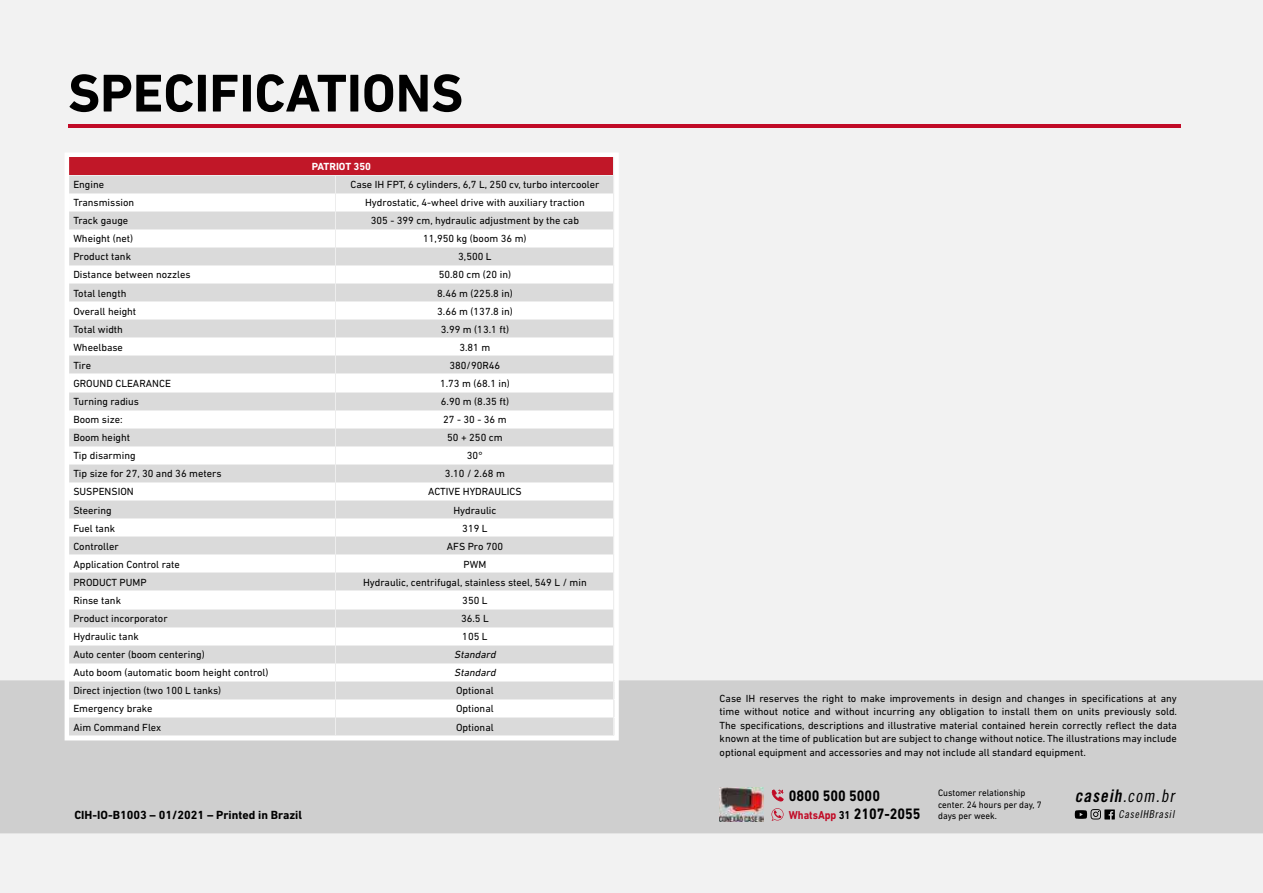
<style>
.page{position:relative;width:1263px;height:893px;background:#f2f2f2}
.page>*{position:absolute;margin:0;border:0;box-sizing:border-box;transform-origin:0 0}
.t1{font:700 54px "DIN Next LT Pro";color:#000}
.t2{font:italic 17.4px "Trade Gothic LT Std Cn 18";color:#000}
.t3{font:700 15.45px/18.5px "DIN Next LT Pro";color:#000;scale:.9 1}
.t4{font:700 12px "DIN Next LT Pro";color:#000}
.t5{font:italic 10.95px "Trade Gothic LT Std Cn 18";color:#000}
.t6{font:10.5px/13.5px "DIN Next LT Pro";color:#000;text-align:justify}
.t7{font:italic 10.5px "DIN Next LT Pro";color:#000}
.t8{font:700 10.5px "DIN Next LT Pro";color:#fff}
.t9{font:9.45px/11.4px "DIN Next LT Pro";color:#000;scale:.96 1}
.s1{font-size:11.7px;color:#c10a25}
.s2{font-size:11.7px}
.s3{font-family:"Trade Gothic LT Std Bd Cn 20"}
</style>
<div class="page">
<div style="left:0;top:680px;width:1263px;height:153px;background:#cfcfcf"></div>
<hr style="left:68px;top:124px;width:1112px;height:3px;background:#c10a27">
<svg style="left:1075px;top:809px;width:40px;height:10px"></svg>
<img style="left:720px;top:787px;width:43px;height:34px">
<svg style="left:771px;top:808px;width:12px;height:13px"></svg>
<svg style="left:771px;top:790px;width:12px;height:12px"></svg>
<svg style="left:65px;top:153px;width:554px;height:587px"></svg>
<h1 class="t1" style="left:68px;top:62px;width:397px">SPECIFICATIONS</h1>
<p class="t8" style="left:312px;top:160px;width:61px">PATRIOT 350</p>
<p class="t6" style="left:73px;top:178px;width:32px">Engine</p>
<p class="t6" style="left:350px;top:178px;width:251px">Case IH FPT, 6 cylinders, 6,7 L, 250 cv, turbo intercooler</p>
<p class="t6" style="left:73px;top:196px;width:62px">Transmission</p>
<p class="t6" style="left:365px;top:196px;width:221px">Hydrostatic, 4-wheel drive with auxiliary traction</p>
<p class="t6" style="left:73px;top:214px;width:57px">Track gauge</p>
<p class="t6" style="left:371px;top:214px;width:210px">305 - 399 cm, hydraulic adjustment by the cab</p>
<p class="t6" style="left:73px;top:232px;width:61px">Wheight (net)</p>
<p class="t6" style="left:423px;top:232px;width:105px">11,950 kg (boom 36 m)</p>
<p class="t6" style="left:73px;top:250px;width:59px">Product tank</p>
<p class="t6" style="left:458px;top:250px;width:35px">3,500 L</p>
<p class="t6" style="left:73px;top:268px;width:119px">Distance between nozzles</p>
<p class="t6" style="left:439px;top:268px;width:74px">50.80 cm (20 in)</p>
<p class="t6" style="left:73px;top:286px;width:55px">Total length</p>
<p class="t6" style="left:437px;top:286px;width:77px">8.46 m (225.8 in)</p>
<p class="t6" style="left:73px;top:304px;width:64px">Overall height</p>
<p class="t6" style="left:437px;top:304px;width:77px">3.66 m (137.8 in)</p>
<p class="t6" style="left:73px;top:322px;width:51px">Total width</p>
<p class="t6" style="left:441px;top:322px;width:70px">3.99 m (13.1 ft)</p>
<p class="t6" style="left:73px;top:340px;width:51px">Wheelbase</p>
<p class="t6" style="left:459px;top:340px;width:32px">3.81 m</p>
<p class="t6" style="left:73px;top:358px;width:19px">Tire</p>
<p class="t6" style="left:450px;top:358px;width:52px">380/90R46</p>
<p class="t6" style="left:73px;top:376px;width:99px">GROUND CLEARANCE</p>
<p class="t6" style="left:440px;top:376px;width:71px">1.73 m (68.1 in)</p>
<p class="t6" style="left:73px;top:395px;width:67px">Turning radius</p>
<p class="t6" style="left:441px;top:395px;width:70px">6.90 m (8.35 ft)</p>
<p class="t6" style="left:73px;top:413px;width:51px">Boom size:</p>
<p class="t6" style="left:443px;top:413px;width:65px">27 - 30 - 36 m</p>
<p class="t6" style="left:73px;top:431px;width:58px">Boom height</p>
<p class="t6" style="left:447px;top:431px;width:57px">50 + 250 cm</p>
<p class="t6" style="left:73px;top:449px;width:64px">Tip disarming</p>
<p class="t6" style="left:467px;top:449px;width:18px">30°</p>
<p class="t6" style="left:73px;top:467px;width:150px">Tip size for 27, 30 and 36 meters</p>
<p class="t6" style="left:445px;top:467px;width:61px">3.10 / 2.68 m</p>
<p class="t6" style="left:73px;top:485px;width:62px">SUSPENSION</p>
<p class="t6" style="left:428px;top:485px;width:95px">ACTIVE HYDRAULICS</p>
<p class="t6" style="left:73px;top:503px;width:40px">Steering</p>
<p class="t6" style="left:453px;top:503px;width:45px">Hydraulic</p>
<p class="t6" style="left:73px;top:521px;width:43px">Fuel tank</p>
<p class="t6" style="left:462px;top:521px;width:27px">319 L</p>
<p class="t6" style="left:73px;top:539px;width:47px">Controller</p>
<p class="t6" style="left:447px;top:539px;width:58px">AFS Pro 700</p>
<p class="t6" style="left:73px;top:557px;width:108px">Application Control rate</p>
<p class="t6" style="left:463px;top:557px;width:24px">PWM</p>
<p class="t6" style="left:73px;top:575px;width:75px">PRODUCT PUMP</p>
<p class="t6" style="left:363px;top:575px;width:225px">Hydraulic, centrifugal, stainless steel, 549 L / min</p>
<p class="t6" style="left:73px;top:593px;width:49px">Rinse tank</p>
<p class="t6" style="left:462px;top:593px;width:27px">350 L</p>
<p class="t6" style="left:73px;top:612px;width:96px">Product incorporator</p>
<p class="t6" style="left:461px;top:612px;width:29px">36.5 L</p>
<p class="t6" style="left:73px;top:630px;width:67px">Hydraulic tank</p>
<p class="t6" style="left:462px;top:630px;width:27px">105 L</p>
<p class="t6" style="left:73px;top:648px;width:133px">Auto center (boom centering)</p>
<p class="t7" style="left:454px;top:648px;width:45px">Standard</p>
<p class="t6" style="left:73px;top:666px;width:197px">Auto boom (automatic boom height control)</p>
<p class="t7" style="left:454px;top:667px;width:45px">Standard</p>
<p class="t6" style="left:73px;top:684px;width:149px">Direct injection (two 100 L tanks)</p>
<p class="t6" style="left:456px;top:684px;width:39px">Optional</p>
<p class="t6" style="left:73px;top:702px;width:81px">Emergency brake</p>
<p class="t6" style="left:456px;top:702px;width:39px">Optional</p>
<p class="t6" style="left:73px;top:720px;width:89px">Aim Command Flex</p>
<p class="t6" style="left:456px;top:720px;width:39px">Optional</p>
<p class="t4" style="left:74px;top:807px;width:229px">CIH-IO-B1003 – 01/2021 – Printed in Brazil</p>
<p class="t6" style="left:720px;top:691px;width:459px">Case IH reserves the right to make improvements in design and changes in specifications at any time without notice and without incurring any obligation to install them on units previously sold.<br>The specifications, descriptions and illustrative material contained herein correctly reflect the data known at the time of publication but are subject to change without notice. The illustrations may include optional equipment and accessories and may not include all standard equipment.</p>
<h3 class="t3" style="left:789px;top:786px;width:148px">0800 500 5000<br><span class="s1">WhatsApp</span> <span class="s2">31</span> 2107-2055</h3>
<p class="t9" style="left:938px;top:787px;width:109px">Customer relationship center. 24 hours per day, 7 days per week.</p>
<h2 class="t2" style="left:1075px;top:785px;width:105px"><span class="s3">caseih</span>.com.br</h2>
<p class="t5" style="left:1118px;top:808px;width:60px">CaseIHBrasil</p>
</div>
